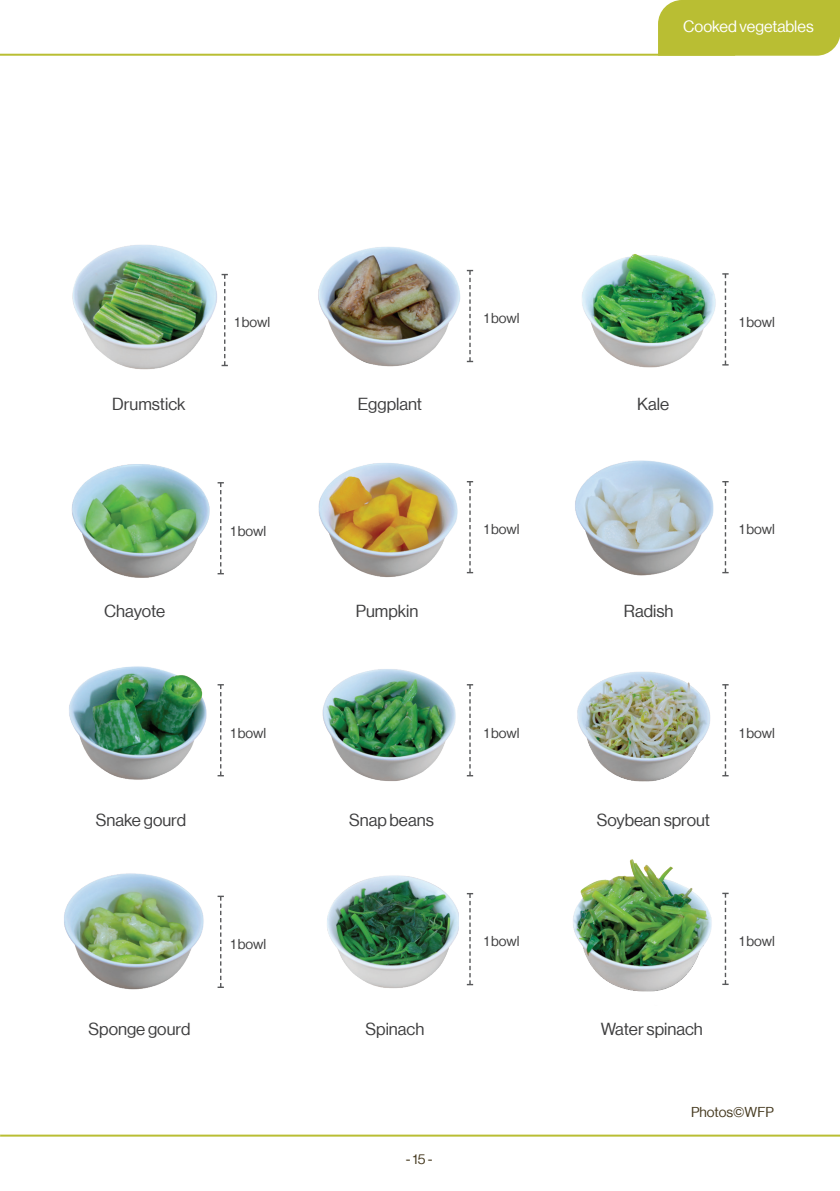
<style>
.page{position:relative;width:840px;height:1191px;background:#fff}
.page>*{position:absolute;margin:0;border:0;box-sizing:border-box;transform-origin:0 0}
.t1{font:17px "N Haas Grotesk DS Pro 55 Rg";color:#3e3e3f}
.t2{font:16px "N Haas Grotesk DS Pro 55 Rg";color:#fff}
.t3{font:14px "N Haas Grotesk DS Pro 55 Rg";color:#3e3e3f}
.t4{font:14px "N Haas Grotesk DS Pro 55 Rg";color:#473b21}
</style>
<div class="page">
<hr style="left:0;top:1134px;width:839px;height:2px;background:#b9be33">
<div style="left:657px;top:0;width:182px;height:56px;background:#b9be33"></div>
<hr style="left:0;top:54px;width:734px;height:2px;background:#b9be33">
<img style="left:69px;top:666px;width:138px;height:114px">
<img style="left:72px;top:244px;width:145px;height:126px">
<img style="left:577px;top:671px;width:133px;height:111px">
<img style="left:322px;top:669px;width:152px;height:112px">
<img style="left:318px;top:247px;width:156px;height:120px">
<img style="left:64px;top:873px;width:140px;height:117px">
<img style="left:318px;top:463px;width:155px;height:115px">
<img style="left:573px;top:859px;width:139px;height:133px">
<img style="left:575px;top:460px;width:154px;height:116px">
<img style="left:71px;top:464px;width:149px;height:114px">
<img style="left:582px;top:254px;width:144px;height:114px">
<svg style="left:217px;top:684px;width:7px;height:92px"></svg>
<svg style="left:221px;top:274px;width:7px;height:92px"></svg>
<svg style="left:466px;top:684px;width:7px;height:92px"></svg>
<svg style="left:466px;top:270px;width:7px;height:92px"></svg>
<svg style="left:722px;top:684px;width:6px;height:92px"></svg>
<svg style="left:466px;top:893px;width:7px;height:92px"></svg>
<svg style="left:217px;top:482px;width:7px;height:92px"></svg>
<svg style="left:722px;top:273px;width:6px;height:92px"></svg>
<svg style="left:466px;top:481px;width:7px;height:92px"></svg>
<svg style="left:217px;top:895px;width:7px;height:93px"></svg>
<svg style="left:722px;top:892px;width:6px;height:93px"></svg>
<svg style="left:722px;top:481px;width:6px;height:92px"></svg>
<img style="left:327px;top:875px;width:131px;height:113px">
<p class="t2" style="left:683px;top:17px;width:132px">Cooked vegetables</p>
<p class="t3" style="left:235px;top:314px;width:37px">1 bowl</p>
<p class="t3" style="left:483px;top:310px;width:37px">1 bowl</p>
<p class="t1" style="left:112px;top:394px;width:75px">Drumstick</p>
<p class="t1" style="left:357px;top:394px;width:66px">Eggplant</p>
<p class="t1" style="left:637px;top:394px;width:33px">Kale</p>
<p class="t3" style="left:231px;top:523px;width:37px">1 bowl</p>
<p class="t3" style="left:483px;top:521px;width:37px">1 bowl</p>
<p class="t1" style="left:104px;top:601px;width:63px">Chayote</p>
<p class="t1" style="left:355px;top:601px;width:64px">Pumpkin</p>
<p class="t1" style="left:623px;top:601px;width:51px">Radish</p>
<p class="t3" style="left:231px;top:724px;width:37px">1 bowl</p>
<p class="t3" style="left:483px;top:724px;width:37px">1 bowl</p>
<p class="t3" style="left:739px;top:314px;width:37px">1 bowl</p>
<p class="t3" style="left:739px;top:521px;width:37px">1 bowl</p>
<p class="t3" style="left:739px;top:724px;width:37px">1 bowl</p>
<p class="t1" style="left:96px;top:810px;width:92px">Snake gourd</p>
<p class="t1" style="left:349px;top:810px;width:86px">Snap beans</p>
<p class="t1" style="left:596px;top:810px;width:115px">Soybean sprout</p>
<p class="t3" style="left:231px;top:936px;width:37px">1 bowl</p>
<p class="t3" style="left:739px;top:933px;width:37px">1 bowl</p>
<p class="t3" style="left:483px;top:933px;width:37px">1 bowl</p>
<p class="t1" style="left:89px;top:1019px;width:103px">Sponge gourd</p>
<p class="t1" style="left:600px;top:1019px;width:104px">Water spinach</p>
<p class="t1" style="left:365px;top:1019px;width:60px">Spinach</p>
<p class="t4" style="left:405px;top:1150px;width:28px">- 15 -</p>
<p class="t4" style="left:690px;top:1104px;width:84px">Photos️©WFP</p>
</div>
